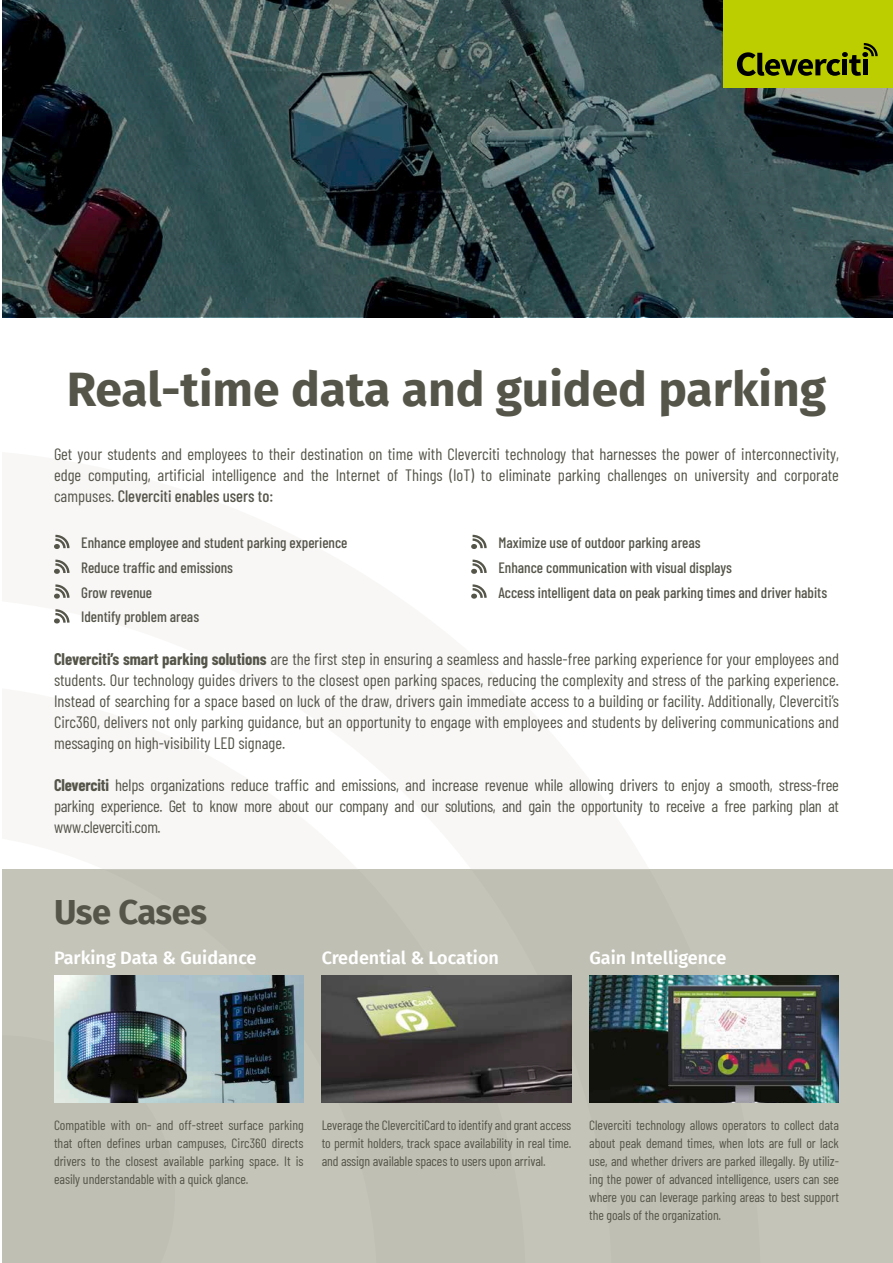
<style>
.page{position:relative;width:893px;height:1263px;background:#fff}
.page>*{position:absolute;margin:0;border:0;box-sizing:border-box;transform-origin:0 0}
.t1{font:700 48px "Fira Sans";color:#56554a}
.t2{font:700 34.5px "Fira Sans";letter-spacing:-.015em;color:#56554a}
.t3{font:600 18px "Fira Sans";color:#fff}
.t4{font:16.5px/21px "Barlow Condensed";color:#56554a;text-align:justify}
.t5{font:500 15px/24.8px "Barlow Condensed";color:#56554a}
.t6{font:13.5px/18px "Barlow Condensed";letter-spacing:-.005em;color:#56554a;text-align:justify}
.s1{font-weight:500}
.s2{font-weight:700}
</style>
<div class="page">
<div style="left:2px;top:869px;width:891px;height:394px;background:#c5c4b9"></div>
<img style="left:226px;top:976px;width:78px;height:127px">
<img style="left:322px;top:976px;width:249px;height:127px">
<img style="left:589px;top:976px;width:250px;height:127px">
<svg style="left:54px;top:535px;width:16px;height:14px"></svg>
<svg style="left:471px;top:535px;width:16px;height:14px"></svg>
<svg style="left:54px;top:584px;width:16px;height:15px"></svg>
<svg style="left:471px;top:584px;width:16px;height:15px"></svg>
<svg style="left:54px;top:560px;width:16px;height:14px"></svg>
<svg style="left:471px;top:560px;width:16px;height:14px"></svg>
<svg style="left:54px;top:609px;width:16px;height:14px"></svg>
<svg style="left:2px;top:0;width:891px;height:317px;background:#324749"></svg>
<img style="left:54px;top:976px;width:172px;height:127px">
<div style="left:723px;top:0;width:170px;height:87px;background:#bcce00"></div>
<svg style="left:737px;top:43px;width:141px;height:32px"></svg>
<h1 class="t1" style="left:67px;top:349px;width:761px">Real-time data and guided parking</h1>
<p class="t4" style="left:54px;top:443px;width:787px">Get your students and employees to their destination on time with Cleverciti technology that harnesses the power of interconnectivity, edge computing, artificial intelligence and the Internet of Things (IoT) to eliminate parking challenges on university and corporate campuses. <span class="s1">Cleverciti enables users to:</span></p>
<p class="t5" style="left:81px;top:529px;width:268px">Enhance employee and student parking experience<br>Reduce traffic and emissions<br>Grow revenue<br>Identify problem areas</p>
<p class="t5" style="left:498px;top:529px;width:330px">Maximize use of outdoor parking areas<br>Enhance communication with visual displays<br>Access intelligent data on peak parking times and driver habits</p>
<p class="t4" style="left:54px;top:648px;width:786px"><span class="s2">Cleverciti’s smart parking solutions</span> are the first step in ensuring a seamless and hassle-free parking experience for your employees and students. Our technology guides drivers to the closest open parking spaces, reducing the complexity and stress of the parking experience.<br>Instead of searching for a space based on luck of the draw, drivers gain immediate access to a building or facility. Additionally, Cleverciti’s Circ360, delivers not only parking guidance, but an opportunity to engage with employees and students by delivering communications and messaging on high-visibility LED signage.</p>
<p class="t4" style="left:54px;top:774px;width:786px"><span class="s2">Cleverciti</span> helps organizations reduce traffic and emissions, and increase revenue while allowing drivers to enjoy a smooth, stress-free parking experience. Get to know more about our company and our solutions, and gain the opportunity to receive a free parking plan at www.cleverciti.com.</p>
<h2 class="t2" style="left:54px;top:883px;width:155px">Use Cases</h2>
<p class="t3" style="left:54px;top:943px;width:204px">Parking Data &amp; Guidance</p>
<p class="t3" style="left:322px;top:943px;width:179px">Credential &amp; Location</p>
<p class="t3" style="left:589px;top:943px;width:139px">Gain Intelligence</p>
<p class="t6" style="left:54px;top:1115px;width:251px">Compatible with on- and off-street surface parking that often defines urban campuses, Circ360 directs drivers to the closest available parking space. It is easily understandable with a quick glance.</p>
<p class="t6" style="left:322px;top:1115px;width:251px">Leverage the ClevercitiCard to identify and grant access to permit holders, track space availability in real time. and assign available spaces to users upon arrival.</p>
<p class="t6" style="left:589px;top:1115px;width:251px">Cleverciti technology allows operators to collect data about peak demand times, when lots are full or lack use, and whether drivers are parked illegally. By utiliz&shy;ing the power of advanced intelligence, users can see where you can leverage parking areas to best support the goals of the organization.</p>
</div>
